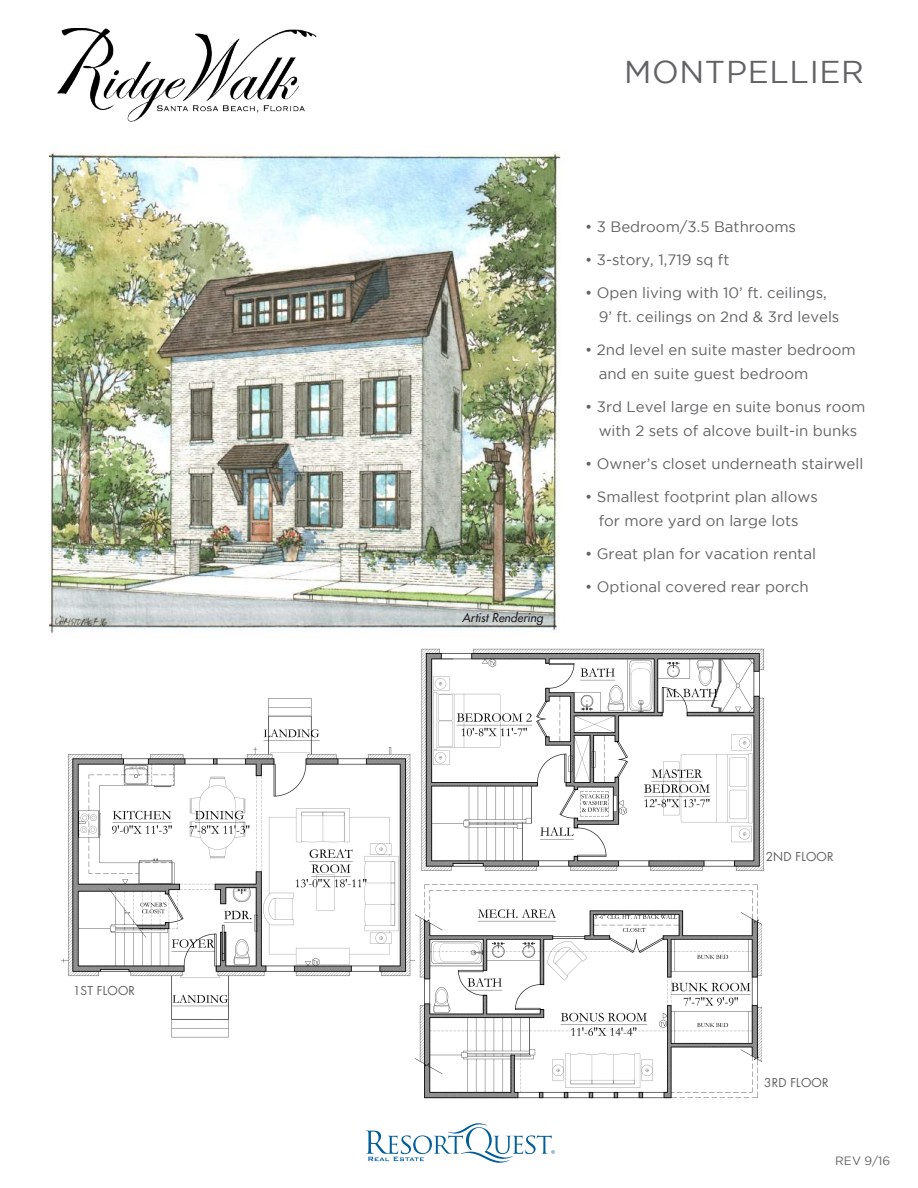
<style>
.page{position:relative;width:918px;height:1188px;background:#fff}
.page>*{position:absolute;margin:0;border:0;box-sizing:border-box;transform-origin:0 0}
.t1{font:31.5px "Gotham";letter-spacing:.02em;color:#636366}
.t2{font:15px/24px "Gotham";color:#636366}
.t3{font:12px "Futura";letter-spacing:.015em;color:#636366}
.t4{font:italic 12px "Futura 2";color:#231f20}
.t5{font:12px "Gotham";color:#636366}
</style>
<div class="page">
<img style="left:50px;top:152px;width:511px;height:482px">
<img style="left:414px;top:884px;width:348px;height:215px">
<img style="left:62px;top:698px;width:352px;height:340px">
<img style="left:421px;top:648px;width:343px;height:223px">
<svg style="left:366px;top:1123px;width:189px;height:40px"></svg>
<img style="left:57px;top:28px;width:260px;height:94px">
<p class="t3" style="left:73px;top:982px;width:63px">1ST FLOOR</p>
<h1 class="t1" style="left:624px;top:55px;width:241px">MONTPELLIER</h1>
<p class="t4" style="left:462px;top:610px;width:83px">Artist Rendering</p>
<p class="t2" style="left:585px;top:214px;width:212px">• 3 Bedroom/3.5 Bathrooms</p>
<p class="t2" style="left:585px;top:247px;width:146px">• 3-story, 1,719 sq ft</p>
<p class="t2" style="left:599px;top:280px;width:242px;text-indent:-14px">• Open living with 10’ ft. ceilings,<br>9’ ft. ceilings on 2nd &amp; 3rd levels</p>
<p class="t2" style="left:599px;top:337px;width:258px;text-indent:-14px">• 2nd level en suite master bedroom and en suite guest bedroom</p>
<p class="t2" style="left:585px;top:394px;width:282px;text-align:center">• 3rd Level large en suite bonus room with 2 sets of alcove built-in bunks</p>
<p class="t2" style="left:585px;top:451px;width:280px">• Owner’s closet underneath stairwell</p>
<p class="t2" style="left:585px;top:484px;width:234px;text-align:center">• Smallest footprint plan allows for more yard on large lots</p>
<p class="t2" style="left:585px;top:541px;width:232px">• Great plan for vacation rental</p>
<p class="t2" style="left:585px;top:574px;width:225px">• Optional covered rear porch</p>
<p class="t3" style="left:766px;top:849px;width:69px">2ND FLOOR</p>
<p class="t3" style="left:764px;top:1075px;width:66px">3RD FLOOR</p>
<p class="t5" style="left:835px;top:1154px;width:57px">REV 9/16</p>
</div>
